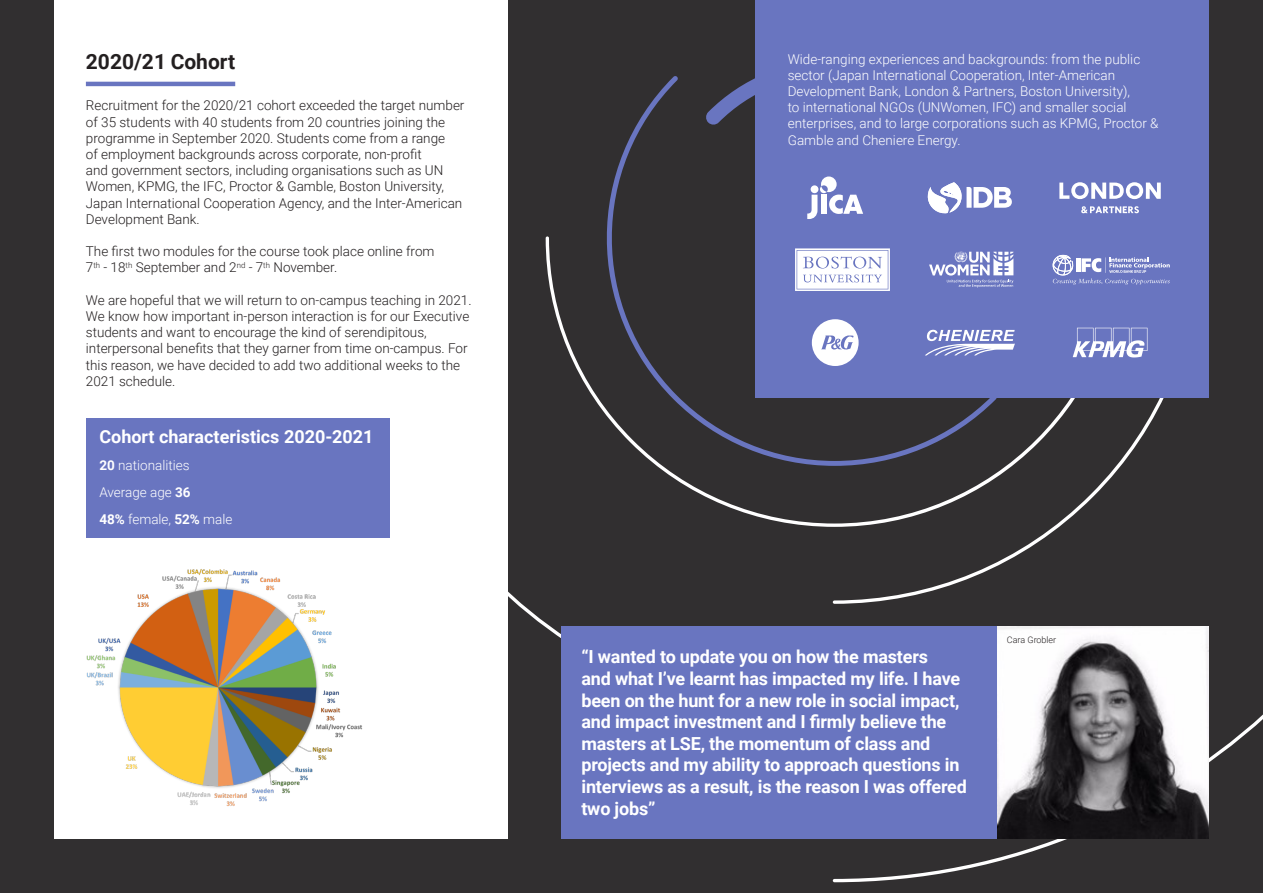
<style>
.page{position:relative;width:1263px;height:893px;background:#312f30}
.page>*{position:absolute;margin:0;border:0;box-sizing:border-box;transform-origin:0 0}
.t1{font:700 21px "Roboto";color:#231f20}
.t2{font:700 18px/21.6px "Roboto";letter-spacing:-.01em;color:#fff}
.t3{font:300 13.5px/16.2px "Roboto";color:#231f20}
.t4{font:300 13.5px/16.2px "Roboto";color:#fff}
.t5{font:300 9px "Roboto";color:#231f20}
.s1{font-weight:700}
</style>
<div class="page">
<svg style="left:833px;top:398px;width:430px;height:484px"></svg>
<svg style="left:507px;top:0;width:597px;height:723px"></svg>
<svg style="left:705px;top:60px;width:51px;height:307px"></svg>
<div style="left:54px;top:0;width:453px;height:839px;background:#fff"></div>
<div style="left:756px;top:0;width:453px;height:398px;background:#6975c0"></div>
<div style="left:86px;top:418px;width:304px;height:119px;background:#6975c0"></div>
<img style="left:86px;top:569px;width:277px;height:237px">
<img style="left:996px;top:626px;width:213px;height:213px">
<div style="left:561px;top:626px;width:435px;height:213px;background:#6975c0"></div>
<hr style="left:86px;top:82px;width:149px;height:4px;background:#6975c0">
<svg style="left:807px;top:176px;width:56px;height:43px"></svg>
<svg style="left:929px;top:252px;width:84px;height:36px"></svg>
<svg style="left:928px;top:182px;width:84px;height:31px"></svg>
<svg style="left:1052px;top:255px;width:118px;height:30px"></svg>
<svg style="left:812px;top:319px;width:47px;height:47px"></svg>
<svg style="left:1081px;top:206px;width:58px;height:7px"></svg>
<svg style="left:1059px;top:182px;width:102px;height:17px"></svg>
<svg style="left:1073px;top:328px;width:74px;height:29px"></svg>
<svg style="left:925px;top:330px;width:90px;height:25px"></svg>
<svg style="left:795px;top:248px;width:95px;height:43px;background:#e8eaf5"></svg>
<p class="t1" style="left:86px;top:47px;width:151px">2020/21 Cohort</p>
<p class="t4" style="left:788px;top:50px;width:372px">Wide-ranging experiences and backgrounds: from the public sector (Japan International Cooperation, Inter-American Development Bank, London &amp; Partners, Boston University),<br>to international NGOs (UNWomen, IFC) and smaller social enterprises, and to large corporations such as KPMG, Proctor &amp; Gamble and Cheniere Energy.</p>
<p class="t3" style="left:86px;top:97px;width:380px">Recruitment for the 2020/21 cohort exceeded the target number of 35 students with 40 students from 20 countries joining the programme in September 2020. Students come from a range<br>of employment backgrounds across corporate, non-profit<br>and government sectors, including organisations such as UN Women, KPMG, the IFC, Proctor &amp; Gamble, Boston University, Japan International Cooperation Agency, and the Inter-American Development Bank.</p>
<p class="t3" style="left:86px;top:243px;width:350px">The first two modules for the course took place online from</p>
<p class="t3" style="left:86px;top:259px;width:253px">7<sup>th</sup> - 18<sup>th</sup> September and 2<sup>nd</sup> - 7<sup>th</sup> November.</p>
<p class="t3" style="left:86px;top:291px;width:387px">We are hopeful that we will return to on-campus teaching in 2021.<br>We know how important in-person interaction is for our Executive students and want to encourage the kind of serendipitous, interpersonal benefits that they garner from time on-campus. For this reason, we have decided to add two additional weeks to the 2021 schedule.</p>
<p class="t2" style="left:99px;top:425px;width:276px">Cohort characteristics 2020-2021</p>
<p class="t4" style="left:99px;top:457px;width:92px"><span class="s1">20</span> nationalities</p>
<p class="t4" style="left:99px;top:484px;width:93px">Average age <span class="s1">36</span></p>
<p class="t4" style="left:99px;top:511px;width:135px"><span class="s1">48%</span> female, <span class="s1">52%</span> male</p>
<p class="t2" style="left:581px;top:646px;width:387px">“I wanted to update you on how the masters<br>and what I’ve learnt has impacted my life. I have been on the hunt for a new role in social impact, and impact investment and I firmly believe the masters at LSE, the momentum of class and projects and my ability to approach questions in interviews as a result, is the reason I was offered two jobs”</p>
<p class="t5" style="left:1007px;top:634px;width:51px">Cara Grobler</p>
</div>
